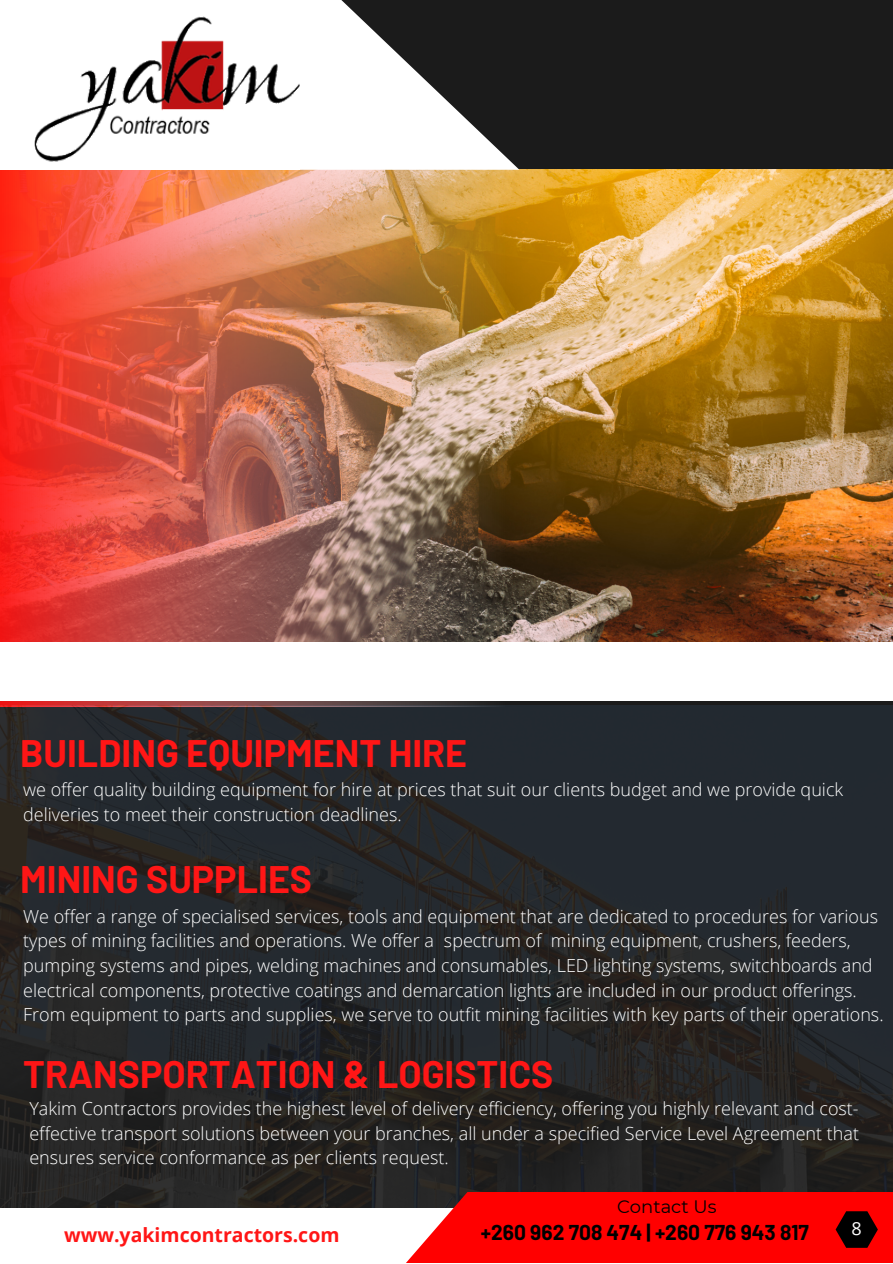
<style>
.page{position:relative;width:893px;height:1264px;background:#fff}
.page>*{position:absolute;margin:0;border:0;box-sizing:border-box;transform-origin:0 0}
.t1{font:700 37.5px "Barlow";color:#ff1616}
.t2{font:700 21px "Barlow";color:#000}
.t3{font:700 19.5px "Open Sans";color:#ff1616}
.t4{font:300 18px/24.8px "Open Sans";color:#fff}
.t5{font:18px "Montserrat";color:#000}
.t6{font:18px "Open Sans";color:#fff}
</style>
<div class="page">
<div style="left:0;top:0;width:892px;height:1262px;background:#1b1b1b"></div>
<img style="left:504px;top:170px;width:388px;height:472px">
<img style="left:0;top:169px;width:504px;height:537px">
<div style="left:0;top:0;width:299px;height:169px;background:#fff"></div>
<svg style="left:299px;top:0;width:220px;height:170px"></svg>
<img style="left:0;top:706px;width:892px;height:502px">
<div style="left:0;top:642px;width:892px;height:58px;background:#fff"></div>
<img style="left:34px;top:15px;width:266px;height:149px">
<div style="left:0;top:1208px;width:892px;height:54px;background:#fff"></div>
<svg style="left:347px;top:1191px;width:545px;height:71px;fill:#f00"></svg>
<svg style="left:835px;top:1211px;width:42px;height:36px"></svg>
<h1 class="t1" style="left:20px;top:729px;width:448px">BUILDING EQUIPMENT HIRE</h1>
<p class="t4" style="left:23px;top:776px;width:821px">we offer quality building equipment for hire at prices that suit our clients budget and we provide quick deliveries to meet their construction deadlines.</p>
<h1 class="t1" style="left:20px;top:855px;width:293px">MINING SUPPLIES</h1>
<p class="t4" style="left:23px;top:903px;width:861px">We offer a range of specialised services, tools and equipment that are dedicated to procedures for various types of mining facilities and operations. We offer a spectrum of mining equipment, crushers, feeders, pumping systems and pipes, welding machines and consumables, LED lighting systems, switchboards and electrical components, protective coatings and demarcation lights are included in our product offerings.<br>From equipment to parts and supplies, we serve to outfit mining facilities with key parts of their operations.</p>
<h1 class="t1" style="left:23px;top:1050px;width:531px">TRANSPORTATION &amp; LOGISTICS</h1>
<p class="t4" style="left:29px;top:1095px;width:831px;text-align:justify">Yakim Contractors provides the highest level of delivery efficiency, offering you highly relevant and cost&shy;effective transport solutions between your branches, all under a specified Service Level Agreement that ensures service conformance as per clients request.</p>
<p class="t5" style="left:617px;top:1195px;width:101px">Contact Us</p>
<p class="t3" style="left:64px;top:1221px;width:277px">www.yakimcontractors.com</p>
<p class="t2" style="left:481px;top:1218px;width:329px">+260 962 708 474 | +260 776 943 817</p>
<p class="t6" style="left:851px;top:1215px;width:12px">8</p>
</div>
